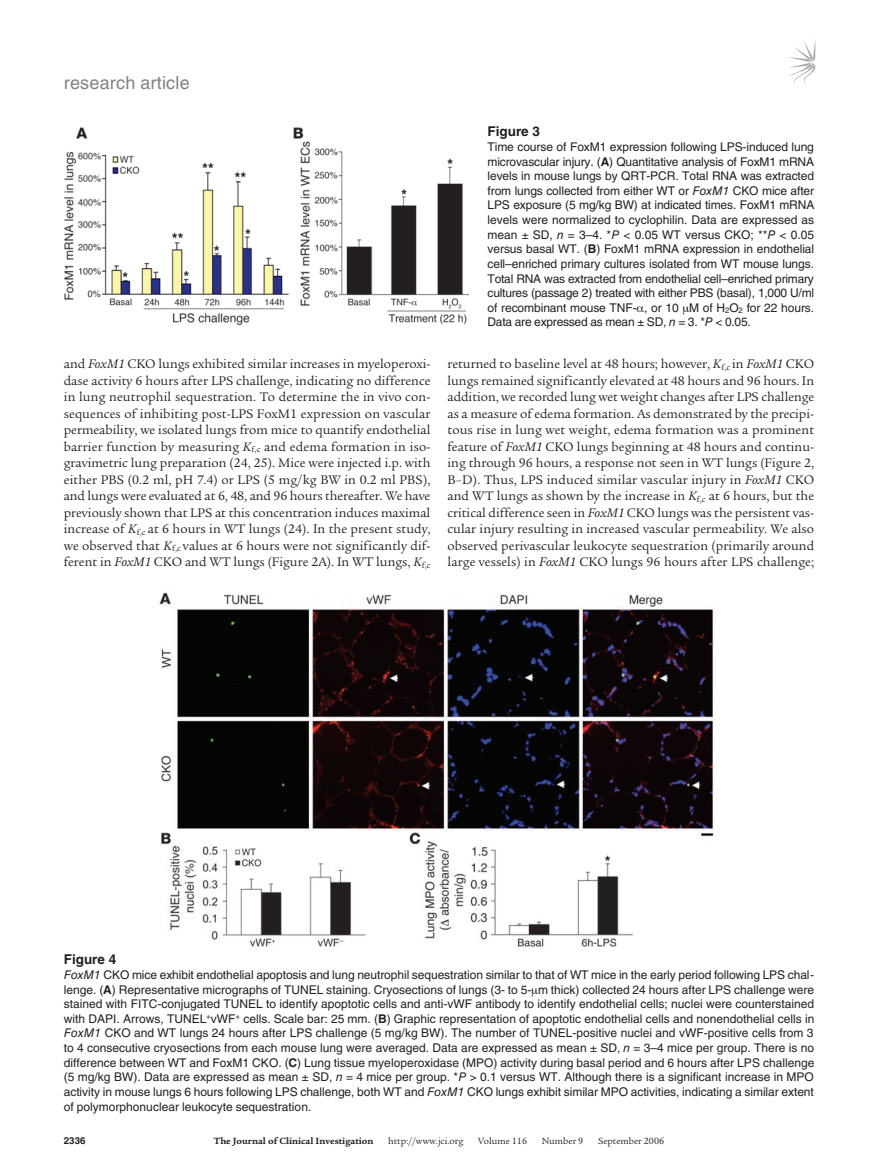
<style>
.page{position:relative;width:878px;height:1174px;background:#fff}
.page>*{position:absolute;margin:0;border:0;box-sizing:border-box;transform-origin:0 0}
.t1{font:18px "Helvetica LT Std";letter-spacing:.01em;color:#808285}
.t2{font:13.5px/16.5px "Legacy Serif Std";letter-spacing:.005em;color:#231f20;text-align:justify}
.t3{font:700 13.5px "Helvetica LT Std";color:#231f20}
.t4{font:12px/14.7px "Helvetica LT Std";letter-spacing:-.005em;color:#231f20;text-align:justify}
.t5{font:9.75px "Legacy Serif Std";color:#231f20}
.t6{font:700 9.75px "Legacy Serif Std";color:#231f20}
.t7{font:700 9.75px "Helvetica LT Std";color:#231f20}
.s1{font-weight:700}
.s2{font-style:italic}
</style>
<div class="page">
<svg style="left:789px;top:41px;width:26px;height:44px"></svg>
<img style="left:159px;top:593px;width:555px;height:354px">
<img style="left:64px;top:127px;width:405px;height:198px">
<h1 class="t1" style="left:64px;top:72px;width:127px">research article</h1>
<p class="t3" style="left:487px;top:123px;width:54px">Figure 3</p>
<p class="t4" style="left:487px;top:139px;width:328px">Time course of FoxM1 expression following LPS-induced lung microvascular injury. (<span class="s1">A</span>) Quantitative analysis of FoxM1 mRNA levels in mouse lungs by QRT-PCR. Total RNA was extracted from lungs collected from either WT or <span class="s2">FoxM1</span> CKO mice after LPS exposure (5 mg/kg BW) at indicated times. FoxM1 mRNA levels were normalized to cyclophilin. Data are expressed as mean ± SD, <span class="s2">n</span> = 3–4. *<span class="s2">P</span> &lt; 0.05 WT versus CKO; **<span class="s2">P</span> &lt; 0.05 versus basal WT. (<span class="s1">B</span>) FoxM1 mRNA expression in endothelial cell–enriched primary cultures isolated from WT mouse lungs.<br>Total RNA was extracted from endothelial cell–enriched primary cultures (passage 2) treated with either PBS (basal), 1,000 U/ml of recombinant mouse TNF- , or 10 M of H<sub>2</sub>O<sub>2</sub> for 22 hours.<br>Data are expressed as mean ± SD, <span class="s2">n</span> = 3. *<span class="s2">P</span> &lt; 0.05.</p>
<p class="t2" style="left:64px;top:356px;width:368px">and <span class="s2">FoxM1</span> CKO lungs exhibited similar increases in myeloperoxi&shy;dase activity 6 hours after LPS challenge, indicating no difference in lung neutrophil sequestration. To determine the in vivo con&shy;sequences of inhibiting post-LPS FoxM1 expression on vascular permeability, we isolated lungs from mice to quantify endothelial barrier function by measuring <span class="s2">K</span><sub>f,c</sub> and edema formation in iso&shy;gravimetric lung preparation (24, 25). Mice were injected i.p. with either PBS (0.2 ml, pH 7.4) or LPS (5 mg/kg BW in 0.2 ml PBS), and lungs were evaluated at 6, 48, and 96 hours thereafter. We have previously shown that LPS at this concentration induces maximal increase of <span class="s2">K</span><sub>f,c</sub> at 6 hours in WT lungs (24). In the present study, we observed that <span class="s2">K</span><sub>f,c</sub> values at 6 hours were not significantly dif&shy;ferent in <span class="s2">FoxM1</span> CKO and WT lungs (Figure 2A). In WT lungs, <span class="s2">K</span><sub>f,c</sub></p>
<p class="t2" style="left:447px;top:356px;width:368px">returned to baseline level at 48 hours; however, <span class="s2">K</span><sub>f,c</sub> in <span class="s2">FoxM1</span> CKO lungs remained significantly elevated at 48 hours and 96 hours. In addition, we recorded lung wet weight changes after LPS challenge as a measure of edema formation. As demonstrated by the precipi&shy;tous rise in lung wet weight, edema formation was a prominent feature of <span class="s2">FoxM1</span> CKO lungs beginning at 48 hours and continu&shy;ing through 96 hours, a response not seen in WT lungs (Figure 2, B–D). Thus, LPS induced similar vascular injury in <span class="s2">FoxM1</span> CKO and WT lungs as shown by the increase in <span class="s2">K</span><sub>f,c</sub> at 6 hours, but the critical difference seen in <span class="s2">FoxM1</span> CKO lungs was the persistent vas&shy;cular injury resulting in increased vascular permeability. We also observed perivascular leukocyte sequestration (primarily around large vessels) in <span class="s2">FoxM1</span> CKO lungs 96 hours after LPS challenge;</p>
<p class="t3" style="left:64px;top:951px;width:54px">Figure 4</p>
<p class="t4" style="left:64px;top:967px;width:752px"><span class="s2">FoxM1</span> CKO mice exhibit endothelial apoptosis and lung neutrophil sequestration similar to that of WT mice in the early period following LPS chal&shy;lenge. (<span class="s1">A</span>) Representative micrographs of TUNEL staining. Cryosections of lungs (3- to 5- m thick) collected 24 hours after LPS challenge were stained with FITC-conjugated TUNEL to identify apoptotic cells and anti-vWF antibody to identify endothelial cells; nuclei were counterstained with DAPI. Arrows, TUNEL<sup>+</sup>vWF<sup>+</sup> cells. Scale bar: 25 mm. (<span class="s1">B</span>) Graphic representation of apoptotic endothelial cells and nonendothelial cells in <span class="s2">FoxM1</span> CKO and WT lungs 24 hours after LPS challenge (5 mg/kg BW). The number of TUNEL-positive nuclei and vWF-positive cells from 3 to 4 consecutive cryosections from each mouse lung were averaged. Data are expressed as mean ± SD, <span class="s2">n</span> = 3–4 mice per group. There is no difference between WT and FoxM1 CKO. (<span class="s1">C</span>) Lung tissue myeloperoxidase (MPO) activity during basal period and 6 hours after LPS challenge (5 mg/kg BW). Data are expressed as mean ± SD, <span class="s2">n</span> = 4 mice per group. *<span class="s2">P</span> &gt; 0.1 versus WT. Although there is a significant increase in MPO activity in mouse lungs 6 hours following LPS challenge, both WT and <span class="s2">FoxM1</span> CKO lungs exhibit similar MPO activities, indicating a similar extent of polymorphonuclear leukocyte sequestration.</p>
<p class="t7" style="left:64px;top:1134px;width:23px">2336</p>
<p class="t6" style="left:214px;top:1135px;width:161px">The Journal of Clinical Investigation</p>
<p class="t5" style="left:388px;top:1135px;width:77px">http://www.jci.org</p>
<p class="t5" style="left:478px;top:1135px;width:50px">Volume 116</p>
<p class="t5" style="left:542px;top:1135px;width:43px">Number 9</p>
<p class="t5" style="left:598px;top:1135px;width:68px">September 2006</p>
</div>
